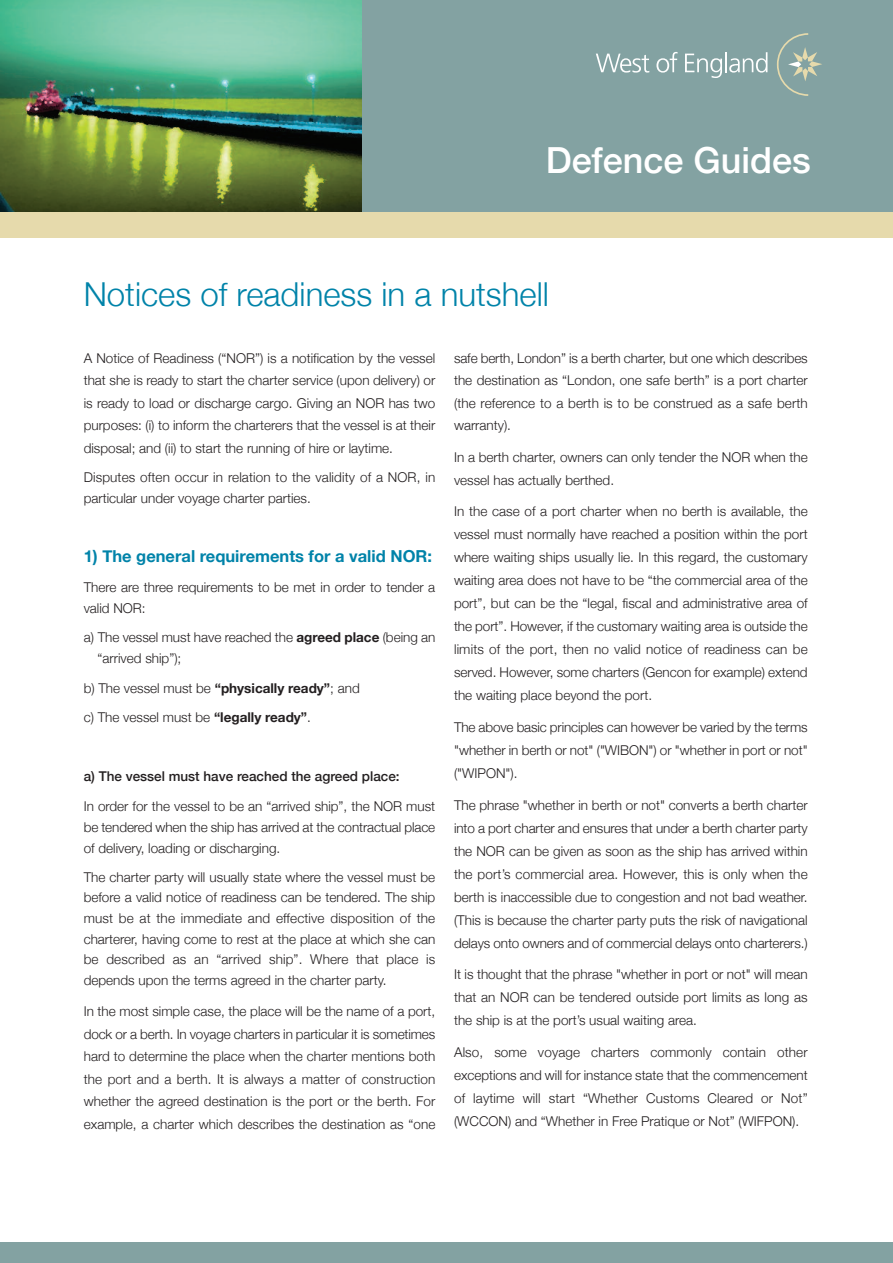
<style>
.page{position:relative;width:893px;height:1263px;background:#fff}
.page>*{position:absolute;margin:0;border:0;box-sizing:border-box;transform-origin:0 0}
.t1{font:500 36px "Helvetica Neue";color:#fff}
.t2{font:300 33px "Helvetica Neue";color:#0083a9}
.t3{font:700 16.5px "Helvetica Neue";color:#0083a9}
.t4{font:300 13.5px/23.1px "Helvetica Neue";color:#231f20;text-align:justify}
.t5{font:500 13.5px "Helvetica Neue";color:#231f20}
.s1{font-weight:700}
</style>
<div class="page">
<div style="left:0;top:1242px;width:893px;height:21px;background:#83a2a2"></div>
<div style="left:0;top:0;width:893px;height:218px;background:#83a2a2"></div>
<img style="left:0;top:0;width:361px;height:213px">
<svg style="left:777px;top:33px;width:45px;height:63px"></svg>
<svg style="left:596px;top:54px;width:53px;height:19px"></svg>
<svg style="left:656px;top:52px;width:22px;height:21px"></svg>
<svg style="left:685px;top:54px;width:37px;height:24px"></svg>
<hr style="left:725px;top:52px;width:2px;height:20px;background:#fff">
<svg style="left:729px;top:52px;width:38px;height:21px"></svg>
<div style="left:0;top:213px;width:893px;height:25px;background:#e6daac"></div>
<h1 class="t1" style="left:546px;top:138px;width:267px">Defence Guides</h1>
<h2 class="t2" style="left:84px;top:274px;width:467px">Notices of readiness in a nutshell</h2>
<p class="t4" style="left:84px;top:346px;width:353px;line-height:22.5px">A Notice of Readiness (“NOR”) is a notification by the vessel that she is ready to start the charter service (upon delivery) or is ready to load or discharge cargo. Giving an NOR has two purposes: (i) to inform the charterers that the vessel is at their disposal; and (ii) to start the running of hire or laytime.</p>
<p class="t4" style="left:84px;top:467px;width:353px;line-height:21px">Disputes often occur in relation to the validity of a NOR, in particular under voyage charter parties.</p>
<p class="t3" style="left:84px;top:546px;width:350px">1) The general requirements for a valid NOR:</p>
<p class="t4" style="left:84px;top:576px;width:353px;line-height:21px">There are three requirements to be met in order to tender a valid NOR:</p>
<p class="t4" style="left:98px;top:627px;width:339px;line-height:21px;text-indent:-14px">a) The vessel must have reached the <span class="s1">agreed place</span> (being an “arrived ship”);</p>
<p class="t4" style="left:84px;top:673px;width:278px;line-height:29.5px">b) The vessel must be <span class="s1">“physically ready”</span>; and c) The vessel must be <span class="s1">“legally ready”</span>.</p>
<p class="t5" style="left:84px;top:768px;width:317px">a) The vessel must have reached the agreed place:</p>
<p class="t4" style="left:84px;top:795px;width:353px;line-height:21px">In order for the vessel to be an “arrived ship”, the NOR must be tendered when the ship has arrived at the contractual place of delivery, loading or discharging.</p>
<p class="t4" style="left:84px;top:866px;width:353px;line-height:20.7px">The charter party will usually state where the vessel must be before a valid notice of readiness can be tendered. The ship must be at the immediate and effective disposition of the charterer, having come to rest at the place at which she can be described as an “arrived ship”. Where that place is depends upon the terms agreed in the charter party.</p>
<p class="t4" style="left:84px;top:1000px;width:353px;line-height:22.5px">In the most simple case, the place will be the name of a port, dock or a berth. In voyage charters in particular it is sometimes hard to determine the place when the charter mentions both the port and a berth. It is always a matter of construction whether the agreed destination is the port or the berth. For example, a charter which describes the destination as “one</p>
<p class="t4" style="left:454px;top:346px;width:355px;line-height:22.5px">safe berth, London” is a berth charter, but one which describes the destination as “London, one safe berth” is a port charter (the reference to a berth is to be construed as a safe berth warranty).</p>
<p class="t4" style="left:454px;top:445px;width:355px">In a berth charter, owners can only tender the NOR when the vessel has actually berthed.</p>
<p class="t4" style="left:454px;top:500px;width:355px">In the case of a port charter when no berth is available, the vessel must normally have reached a position within the port where waiting ships usually lie. In this regard, the customary waiting area does not have to be “the commercial area of the port”, but can be the “legal, fiscal and administrative area of the port”. However, if the customary waiting area is outside the limits of the port, then no valid notice of readiness can be served. However, some charters (Gencon for example) extend the waiting place beyond the port.</p>
<p class="t4" style="left:454px;top:715px;width:355px">The above basic principles can however be varied by the terms "whether in berth or not" ("WIBON") or "whether in port or not" ("WIPON").</p>
<p class="t4" style="left:454px;top:793px;width:355px">The phrase "whether in berth or not" converts a berth charter into a port charter and ensures that under a berth charter party the NOR can be given as soon as the ship has arrived within the port’s commercial area. However, this is only when the berth is inaccessible due to congestion and not bad weather. (This is because the charter party puts the risk of navigational delays onto owners and of commercial delays onto charterers.)</p>
<p class="t4" style="left:454px;top:963px;width:355px">It is thought that the phrase "whether in port or not" will mean that an NOR can be tendered outside port limits as long as the ship is at the port’s usual waiting area.</p>
<p class="t4" style="left:454px;top:1040px;width:355px">Also, some voyage charters commonly contain other exceptions and will for instance state that the commencement of laytime will start “Whether Customs Cleared or Not” (WCCON) and “Whether in Free Pratique or Not” (WIFPON).</p>
</div>
